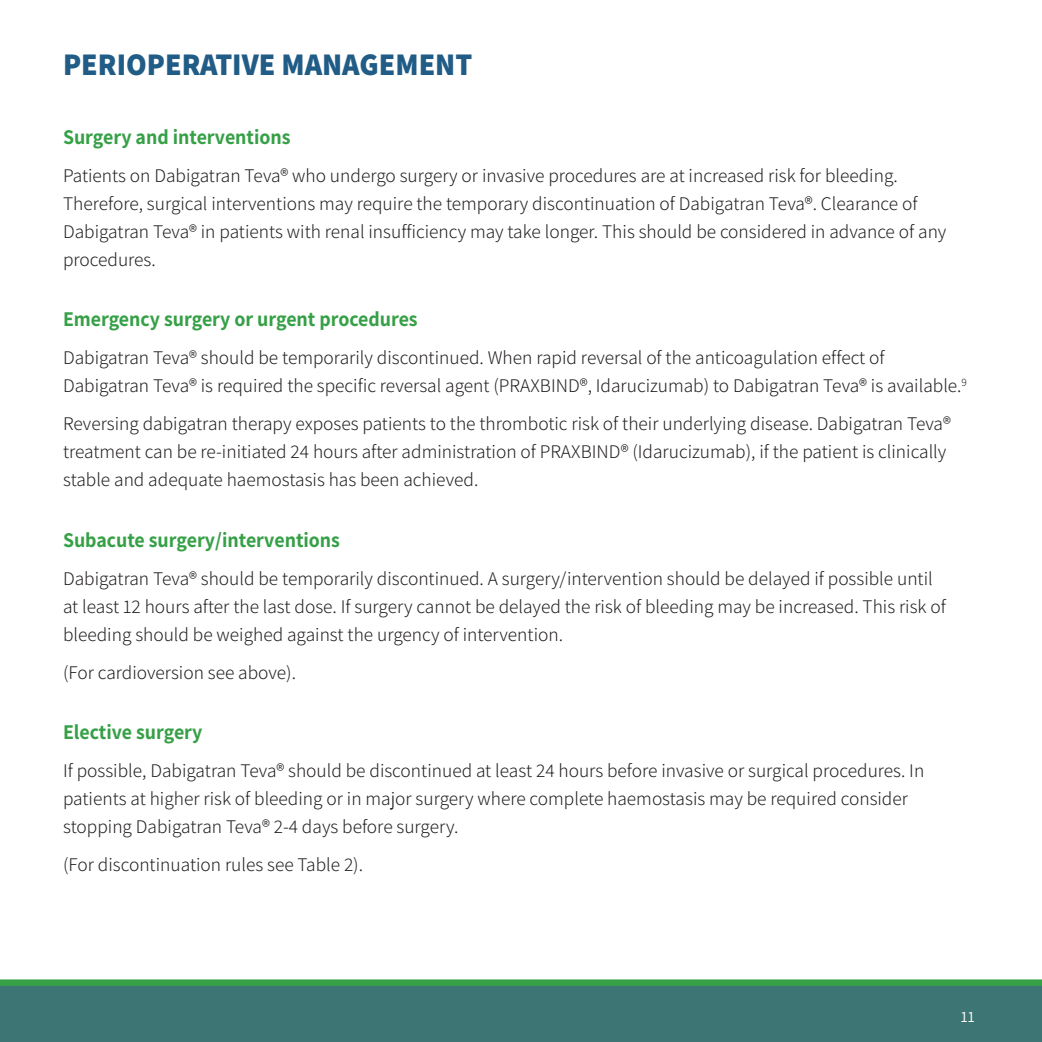
<style>
.page{position:relative;width:1042px;height:1042px;background:#fff}
.page>*{position:absolute;margin:0;border:0;box-sizing:border-box;transform-origin:0 0}
.t1{font:800 31.5px "Assistant";color:#205c86;scale:.95 1}
.t2{font:700 21px "Assistant";color:#36a047;scale:.95 1}
.t3{font:300 19.25px/28px "Assistant";color:#231f20}
.t4{font:15.75px "Assistant";color:#fff}
</style>
<div class="page">
<svg style="left:0;top:979px;width:1042px;height:63px;background:#3d7a71"></svg>
<p class="t1" style="left:63px;top:43px;width:432px">PERIOPERATIVE MANAGEMENT</p>
<p class="t2" style="left:63px;top:122px;width:241px">Surgery and interventions</p>
<p class="t3" style="left:63px;top:160px;width:885px">Patients on Dabigatran Teva® who undergo surgery or invasive procedures are at increased risk for bleeding.<br>Therefore, surgical interventions may require the temporary discontinuation of Dabigatran Teva®. Clearance of Dabigatran Teva® in patients with renal insufficiency may take longer. This should be considered in advance of any procedures.</p>
<p class="t2" style="left:63px;top:305px;width:375px">Emergency surgery or urgent procedures</p>
<p class="t3" style="left:63px;top:343px;width:905px">Dabigatran Teva® should be temporarily discontinued. When rapid reversal of the anticoagulation effect of<br>Dabigatran Teva® is required the specific reversal agent (PRAXBIND®, Idarucizumab) to Dabigatran Teva® is available.<sup>9</sup></p>
<p class="t3" style="left:63px;top:409px;width:889px">Reversing dabigatran therapy exposes patients to the thrombotic risk of their underlying disease. Dabigatran Teva® treatment can be re-initiated 24 hours after administration of PRAXBIND® (Idarucizumab), if the patient is clinically stable and adequate haemostasis has been achieved.</p>
<p class="t2" style="left:63px;top:525px;width:293px">Subacute surgery/interventions</p>
<p class="t3" style="left:63px;top:563px;width:884px">Dabigatran Teva® should be temporarily discontinued. A surgery/intervention should be delayed if possible until at least 12 hours after the last dose. If surgery cannot be delayed the risk of bleeding may be increased. This risk of bleeding should be weighed against the urgency of intervention.</p>
<p class="t3" style="left:63px;top:657px;width:235px">(For cardioversion see above).</p>
<p class="t2" style="left:63px;top:718px;width:148px">Elective surgery</p>
<p class="t3" style="left:63px;top:756px;width:863px">If possible, Dabigatran Teva® should be discontinued at least 24 hours before invasive or surgical procedures. In patients at higher risk of bleeding or in major surgery where complete haemostasis may be required consider stopping Dabigatran Teva® 2-4 days before surgery.</p>
<p class="t3" style="left:63px;top:850px;width:302px">(For discontinuation rules see Table 2).</p>
<p class="t4" style="left:961px;top:1005px;width:16px">11</p>
</div>
